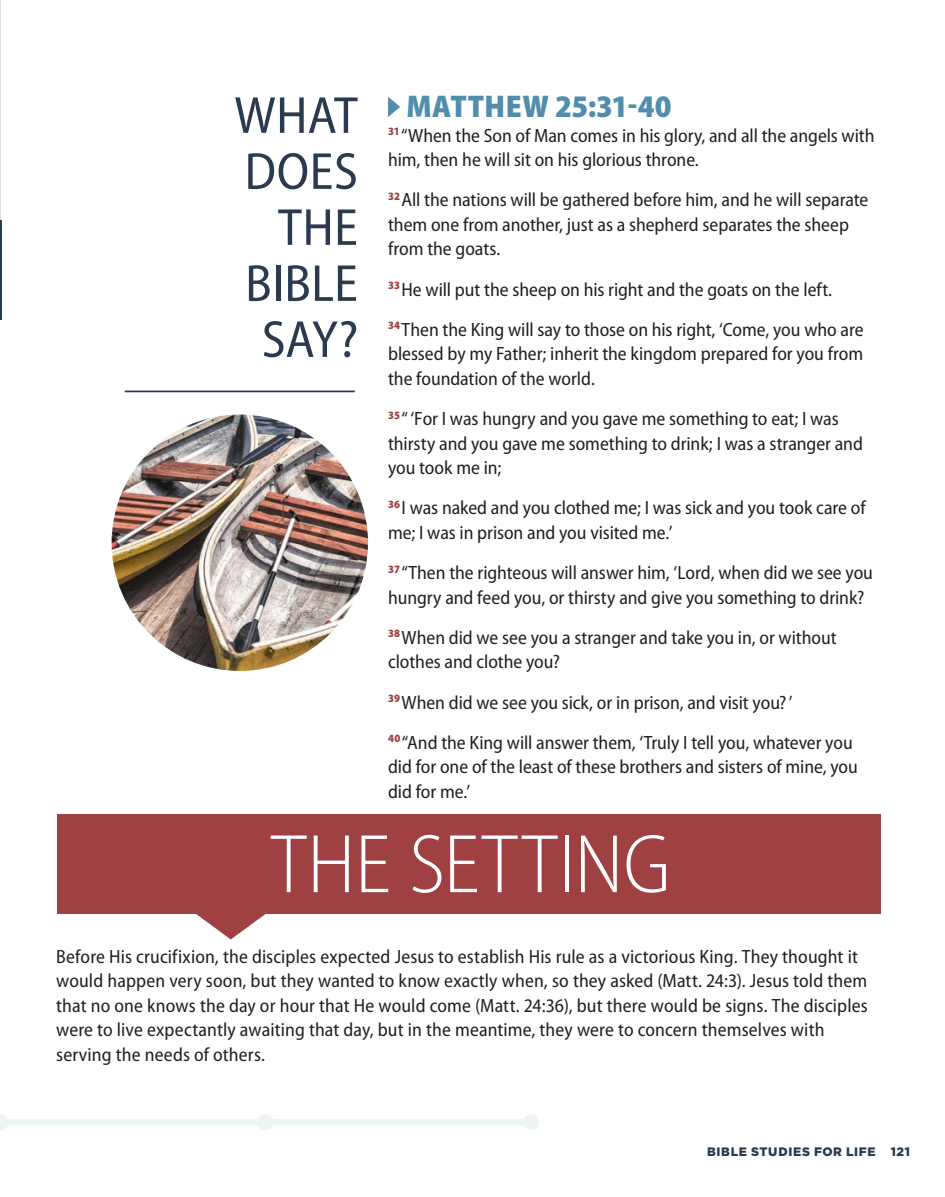
<style>
.page{position:relative;width:945px;height:1197px;background:#fff}
.page>*{position:absolute;margin:0;border:0;box-sizing:border-box;transform-origin:0 0}
.head1{font:300 semi-condensed 84px "Myriad Pro";letter-spacing:.005em;color:#fff}
.head2{font:semi-condensed 52.5px/56px "Myriad Pro";letter-spacing:.01em;color:#2a3a4f;text-align:right}
.subhead1{font:900 semi-condensed 31.5px "Myriad Pro";letter-spacing:.01em;color:#518dac}
.scripture1{font:semi-condensed 19.25px/24.5px "Myriad Pro";color:#231f20}
.t1{font:900 12.25px "Gotham";letter-spacing:.055em;color:#2a3a4f}
</style>
<div class="page">
<hr style="left:0;top:220px;width:2px;height:100px;background:#2a3a4f">
<div style="left:0;top:1119px;width:531px;height:6px;background:#eff5f4"></div>
<div style="left:257px;top:1114px;width:17px;height:16px;background:#eff5f4;border-radius:50%"></div>
<div style="left:523px;top:1114px;width:16px;height:16px;background:#eff5f4;border-radius:50%"></div>
<svg style="left:0;top:1114px;width:8px;height:16px"></svg>
<div style="left:58px;top:814px;width:823px;height:99px;background:#9f4143"></div>
<svg style="left:188px;top:913px;width:86px;height:26px"></svg>
<img style="left:112px;top:415px;width:256px;height:256px;border-radius:128px">
<hr style="left:125px;top:391px;width:230px;height:1px;background:#2a3a4f">
<svg style="left:388px;top:97px;width:12px;height:20px"></svg>
<p class="head2" style="left:234px;top:88px;width:125px">WHAT<br>DOES<br>THE<br>BIBLE<br>SAY?</p>
<p class="subhead1" style="left:406px;top:89px;width:267px">MATTHEW 25:31-40</p>
<p class="scripture1" style="left:388px;top:123px;width:488px"><sup>31</sup>“When the Son of Man comes in his glory, and all the angels with him, then he will sit on his glorious throne.</p>
<p class="scripture1" style="left:388px;top:188px;width:482px"><sup>32</sup>All the nations will be gathered before him, and he will separate them one from another, just as a shepherd separates the sheep from the goats.</p>
<p class="scripture1" style="left:388px;top:277px;width:446px"><sup>33</sup>He will put the sheep on his right and the goats on the left.</p>
<p class="scripture1" style="left:388px;top:318px;width:477px;text-align:justify"><sup>34</sup>Then the King will say to those on his right, ‘Come, you who are blessed by my Father; inherit the kingdom prepared for you from the foundation of the world.</p>
<p class="scripture1" style="left:388px;top:407px;width:476px"><sup>35</sup>“‘For I was hungry and you gave me something to eat; I was thirsty and you gave me something to drink; I was a stranger and you took me in;</p>
<p class="scripture1" style="left:388px;top:496px;width:479px"><sup>36</sup>I was naked and you clothed me; I was sick and you took care of me; I was in prison and you visited me.’</p>
<p class="scripture1" style="left:388px;top:561px;width:486px"><sup>37</sup>“Then the righteous will answer him, ‘Lord, when did we see you hungry and feed you, or thirsty and give you something to drink?</p>
<p class="scripture1" style="left:388px;top:626px;width:450px"><sup>38</sup>When did we see you a stranger and take you in, or without clothes and clothe you?</p>
<p class="scripture1" style="left:388px;top:690px;width:406px"><sup>39</sup>When did we see you sick, or in prison, and visit you?’</p>
<p class="scripture1" style="left:388px;top:731px;width:471px"><sup>40</sup>“And the King will answer them, ‘Truly I tell you, whatever you did for one of the least of these brothers and sisters of mine, you did for me.’</p>
<p class="head1" style="left:271px;top:819px;width:401px">THE SETTING</p>
<p class="scripture1" style="left:56px;top:944px;width:813px">Before His crucifixion, the disciples expected Jesus to establish His rule as a victorious King. They thought it would happen very soon, but they wanted to know exactly when, so they asked (Matt. 24:3). Jesus told them that no one knows the day or hour that He would come (Matt. 24:36), but there would be signs. The disciples were to live expectantly awaiting that day, but in the meantime, they were to concern themselves with serving the needs of others.</p>
<p class="t1" style="left:707px;top:1144px;width:204px">BIBLE STUDIES FOR LIFE 121</p>
</div>
